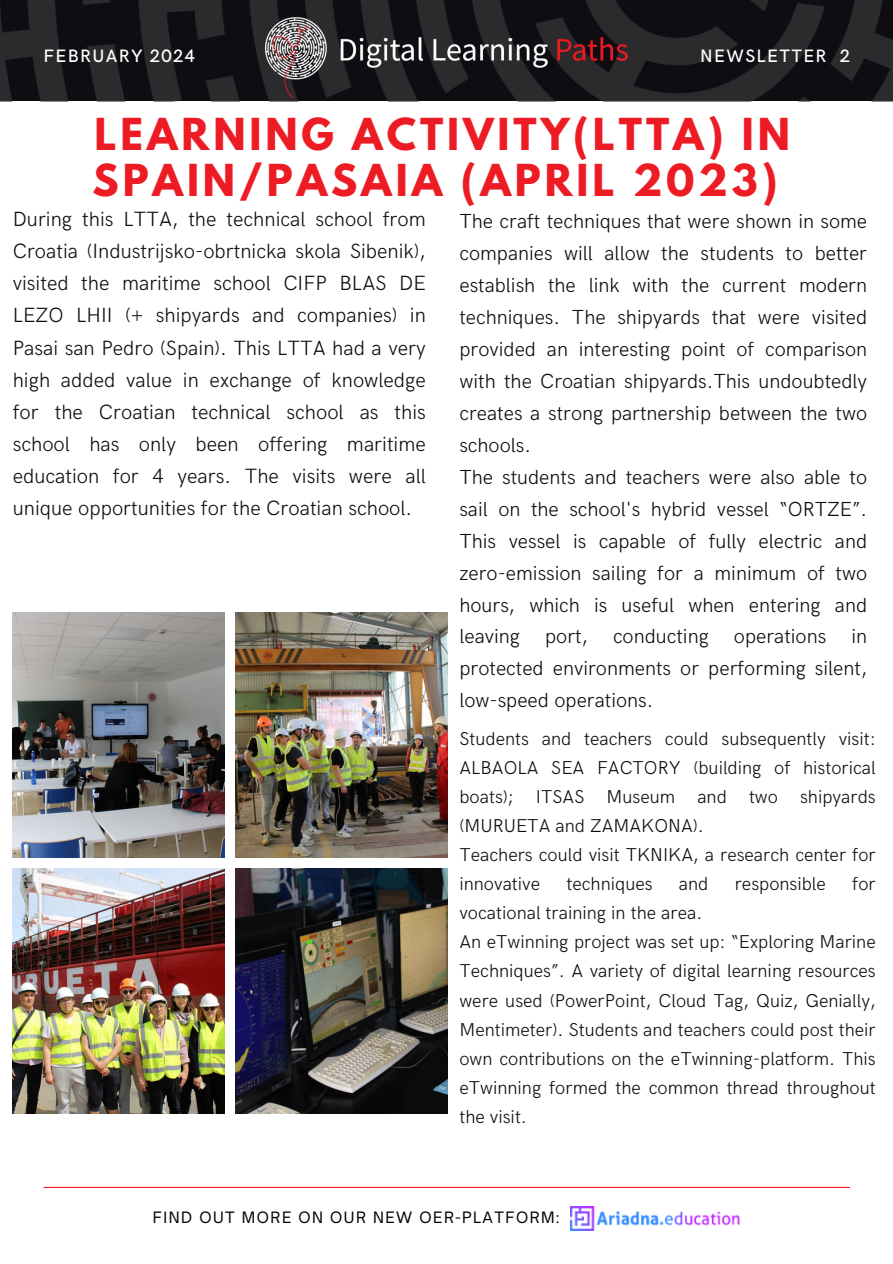
<style>
.page{position:relative;width:893px;height:1264px;background:#fff}
.page>*{position:absolute;margin:0;border:0;box-sizing:border-box;transform-origin:0 0}
.t1{font:700 39px/46.2px "League Spartan";letter-spacing:.1em;color:#ed1c24}
.t2{font:300 20.7px/32.1px "HK Grotesk";color:#0f0c12;text-align:justify}
.t3{font:300 20.4px/32px "HK Grotesk";color:#0f0c12}
.t4{font:300 18.6px/29.1px "HK Grotesk";color:#0f0c12}
.t5{font:500 18px "HK Grotesk";letter-spacing:.075em;color:#fff}
.t6{font:500 18px "HK Grotesk";color:#fff}
.t7{font:15px "Open Sauce One";letter-spacing:.1em;color:#000}
</style>
<div class="page">
<img style="left:0;top:0;width:892px;height:101px">
<hr style="left:44px;top:1186px;width:805px;height:1px;background:#ed1c24">
<img style="left:570px;top:1206px;width:170px;height:23px">
<img style="left:266px;top:18px;width:361px;height:80px">
<img style="left:235px;top:613px;width:212px;height:244px">
<img style="left:13px;top:868px;width:211px;height:245px">
<img style="left:235px;top:868px;width:212px;height:245px">
<img style="left:13px;top:613px;width:211px;height:244px">
<h2 class="t5" style="left:43px;top:46px;width:153px">FEBRUARY 2024</h2>
<p class="t5" style="left:700px;top:46px;width:151px">NEWSLETTER 2</p>
<p class="t6" style="left:752px;top:51px;width:99px">VOLUME 12</p>
<p class="t1" style="left:92px;top:116px;width:699px">LEARNING ACTIVITY(LTTA) IN<br>SPAIN/PASAIA (APRIL 2023)</p>
<h3 class="t2" style="left:13px;top:203px;width:414px">During this LTTA, the technical school from Croatia (Industrijsko-obrtnicka skola Sibenik), visited the maritime school CIFP BLAS DE LEZO LHII (+ shipyards and companies) in Pasai san Pedro (Spain). This LTTA had a very high added value in exchange of knowledge for the Croatian technical school as this school has only been offering maritime education for 4 years. The visits were all unique opportunities for the Croatian school.</h3>
<h3 class="t3" style="left:459px;top:206px;width:409px">The craft techniques that were shown in some companies will allow the students to better establish the link with the current modern techniques. The shipyards that were visited provided an interesting point of comparison with the Croatian shipyards.This undoubtedly creates a strong partnership between the two schools.<br>The students and teachers were also able to sail on the school's hybrid vessel “ORTZE”.<br>This vessel is capable of fully electric and zero-emission sailing for a minimum of two hours, which is useful when entering and leaving port, conducting operations in protected environments or performing silent, low-speed operations.</h3>
<h3 class="t4" style="left:459px;top:724px;width:418px">Students and teachers could subsequently visit:<br>ALBAOLA SEA FACTORY (building of historical boats); ITSAS Museum and two shipyards (MURUETA and ZAMAKONA).<br>Teachers could visit TKNIKA, a research center for innovative</h3>
<h3 class="t4" style="left:566px;top:870px;width:88px">techniques</h3>
<h3 class="t4" style="left:679px;top:870px;width:31px">and</h3>
<h3 class="t4" style="left:734px;top:870px;width:93px">responsible</h3>
<h3 class="t4" style="left:852px;top:870px;width:25px">for</h3>
<h3 class="t4" style="left:459px;top:899px;width:418px">vocational training in the area.<br>An eTwinning project was set up: “Exploring Marine Techniques”. A variety of digital learning resources were used (PowerPoint, Cloud Tag, Quiz, Genially, Mentimeter). Students and teachers could post their own contributions on the eTwinning-platform. This eTwinning formed the common thread throughout the visit.</h3>
<h2 class="t7" style="left:153px;top:1207px;width:408px">FIND OUT MORE ON OUR NEW OER-PLATFORM:</h2>
</div>
